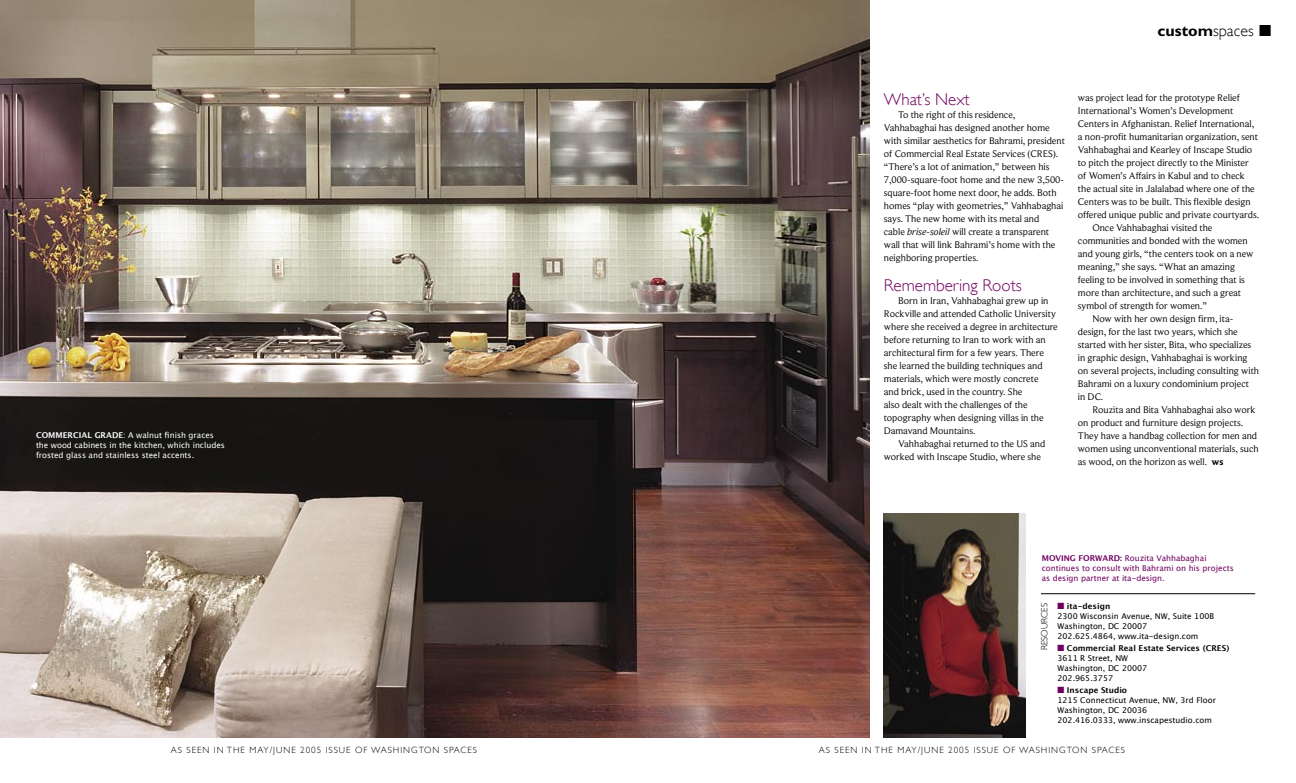
<style>
.page{position:relative;width:1296px;height:783px;background:#fff}
.page>*{position:absolute;margin:0;border:0;box-sizing:border-box;transform-origin:0 0}
.WS_PARAGRAPH_HEADER__GS{font:300 17px "Gill Sans";color:#70005f}
.t1{font:700 16px "Gill Sans";color:#000}
.WS_MAIN_BODY_TEXT{font:10px/13px "Beaufort";color:#000}
.t2{font:300 9px "Gill Sans";letter-spacing:.11em;color:#000}
.t3{font:300 9px "Gill Sans";letter-spacing:-.005em;color:#000}
.WS_CAPTIONS{font:8px/10px "Lucida Grande";color:#000}
.WS_CAPTIONS-2{font:8px/10px "Lucida Grande";color:#fff}
.WS_CAPTIONS-3{font:8px/10px "Lucida Grande";color:#70005f}
.WS_CAPTIONS-4{font:700 8px "Lucida Grande";color:#000}
.s1{font-weight:700}
.s2{font-weight:300}
.s3{font-style:italic}
.s4{color:#70005f}
</style>
<div class="page">
<img style="left:0;top:0;width:634px;height:738px">
<img style="left:634px;top:0;width:236px;height:738px">
<img style="left:884px;top:514px;width:142px;height:224px">
<hr style="left:1041px;top:593px;width:214px;height:1px;background:#000">
<p class="WS_CAPTIONS-2" style="left:36px;top:430px;width:190px"><span class="s1">COMMERCIAL GRADE</span>: A walnut finish graces the wood cabinets in the kitchen, which includes frosted glass and stainless steel accents.</p>
<h2 class="t1" style="left:1158px;top:21px;width:115px">custom<span class="s2">spaces</span> ■</h2>
<p class="WS_PARAGRAPH_HEADER__GS" style="left:884px;top:89px;width:87px">What’s Next</p>
<p class="WS_MAIN_BODY_TEXT" style="left:884px;top:108px;width:183px;text-indent:14px">To the right of this residence, Vahhabaghai has designed another home with similar aesthetics for Bahrami, president of Commercial Real Estate Services (CRES). “There’s a lot of animation,” between his 7,000-square-foot home and the new 3,500- square-foot home next door, he adds. Both homes “play with geometries,” Vahhabaghai says. The new home with its metal and<br>cable <span class="s3">brise-soleil</span> will create a transparent wall that will link Bahrami’s home with the neighboring properties.</p>
<p class="WS_PARAGRAPH_HEADER__GS" style="left:884px;top:275px;width:139px">Remembering Roots</p>
<p class="WS_MAIN_BODY_TEXT" style="left:884px;top:294px;width:176px;text-indent:14px">Born in Iran, Vahhabaghai grew up in Rockville and attended Catholic University where she received a degree in architecture before returning to Iran to work with an architectural firm for a few years. There she learned the building techniques and materials, which were mostly concrete<br>and brick, used in the country. She<br>also dealt with the challenges of the topography when designing villas in the Damavand Mountains.</p>
<p class="WS_MAIN_BODY_TEXT" style="left:884px;top:437px;width:163px;text-indent:14px">Vahhabaghai returned to the US and worked with Inscape Studio, where she</p>
<p class="WS_MAIN_BODY_TEXT" style="left:1078px;top:91px;width:183px">was project lead for the prototype Relief International’s Women’s Development Centers in Afghanistan. Relief International, a non-profit humanitarian organization, sent Vahhabaghai and Kearley of Inscape Studio to pitch the project directly to the Minister of Women’s Affairs in Kabul and to check the actual site in Jalalabad where one of the Centers was to be built. This flexible design offered unique public and private courtyards.</p>
<p class="WS_MAIN_BODY_TEXT" style="left:1078px;top:221px;width:177px;text-indent:14px">Once Vahhabaghai visited the communities and bonded with the women and young girls, “the centers took on a new meaning,” she says. “What an amazing feeling to be involved in something that is more than architecture, and such a great symbol of strength for women.”</p>
<p class="WS_MAIN_BODY_TEXT" style="left:1078px;top:312px;width:183px;text-indent:14px">Now with her own design firm, ita&shy;design, for the last two years, which she started with her sister, Bita, who specializes in graphic design, Vahhabaghai is working on several projects, including consulting with Bahrami on a luxury condominium project<br>in DC.</p>
<p class="WS_MAIN_BODY_TEXT" style="left:1078px;top:403px;width:182px;text-indent:14px">Rouzita and Bita Vahhabaghai also work on product and furniture design projects.<br>They have a handbag collection for men and women using unconventional materials, such as wood, on the horizon as well. <span class="s1">ws</span></p>
<p class="WS_CAPTIONS-3" style="left:1042px;top:553px;width:194px"><span class="s1">MOVING FORWARD:</span> Rouzita Vahhabaghai continues to consult with Bahrami on his projects as design partner at ita-design.</p>
<p class="t3" style="left:1039px;top:650px;width:49px;rotate:-90deg">RESOURCES</p>
<p class="WS_CAPTIONS-4" style="left:1058px;top:602px;width:54px"><span class="s4">■</span> ita-design</p>
<p class="WS_CAPTIONS" style="left:1058px;top:611px;width:158px">2300 Wisconsin Avenue, NW, Suite 100B<br>Washington, DC 20007</p>
<p class="WS_CAPTIONS" style="left:1058px;top:631px;width:142px">202.625.4864, www.ita-design.com</p>
<p class="WS_CAPTIONS-4" style="left:1058px;top:644px;width:173px"><span class="s4">■</span> Commercial Real Estate Services (CRES)</p>
<p class="WS_CAPTIONS" style="left:1058px;top:653px;width:72px">3611 R Street, NW</p>
<p class="WS_CAPTIONS" style="left:1058px;top:663px;width:91px">Washington, DC 20007</p>
<p class="WS_CAPTIONS" style="left:1058px;top:673px;width:57px">202.965.3757</p>
<p class="WS_CAPTIONS-4" style="left:1058px;top:686px;width:71px"><span class="s4">■</span> Inscape Studio</p>
<p class="WS_CAPTIONS" style="left:1058px;top:695px;width:160px">1215 Connecticut Avenue, NW, 3rd Floor</p>
<p class="WS_CAPTIONS" style="left:1058px;top:705px;width:91px">Washington, DC 20036</p>
<p class="WS_CAPTIONS" style="left:1058px;top:715px;width:156px">202.416.0333, www.inscapestudio.com</p>
<p class="t2" style="left:171px;top:745px;width:308px">AS SEEN IN THE MAY/JUNE 2005 ISSUE OF WASHINGTON SPACES</p>
<p class="t2" style="left:819px;top:745px;width:308px">AS SEEN IN THE MAY/JUNE 2005 ISSUE OF WASHINGTON SPACES</p>
</div>
